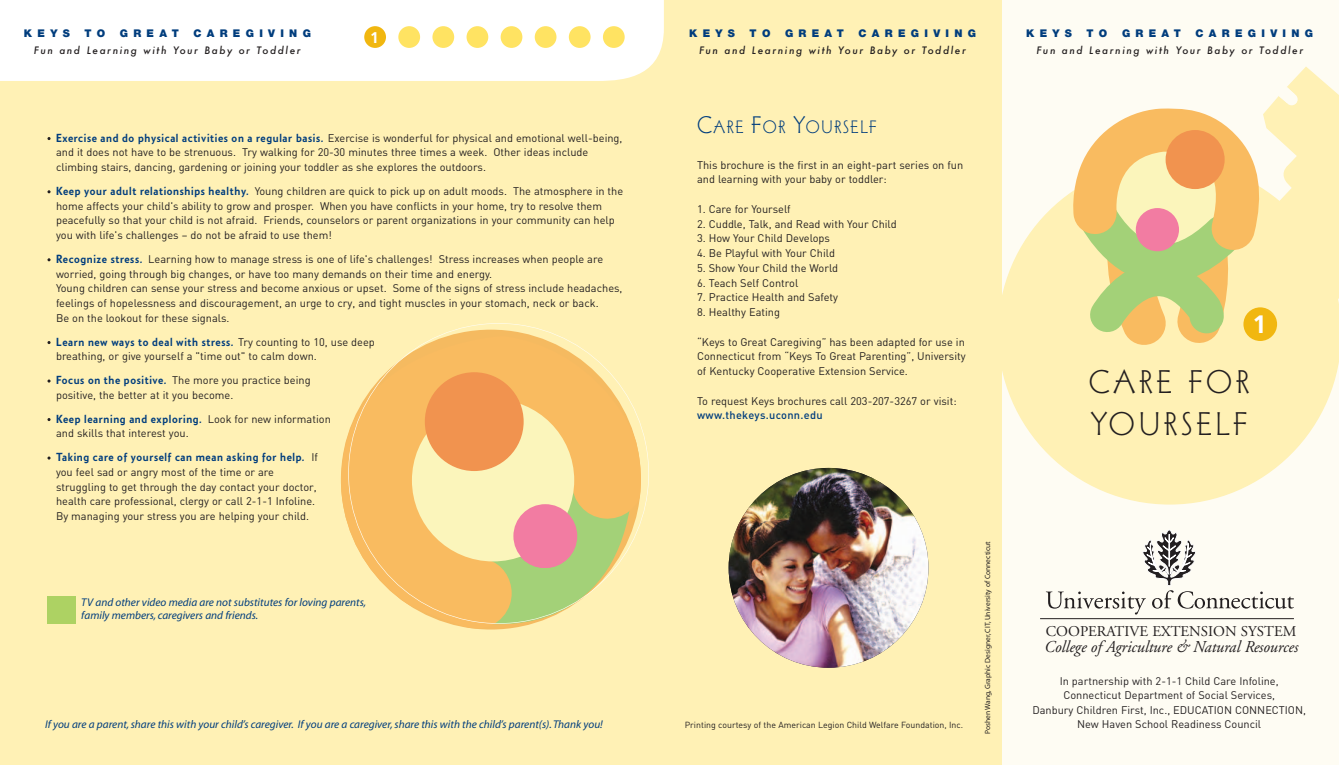
<style>
.page{position:relative;width:1339px;height:765px;background:#fff}
.page>*{position:absolute;margin:0;border:0;box-sizing:border-box;transform-origin:0 0}
.t1{font:34.25px/42.6px "Wade Sans Light Plain";letter-spacing:.125em;color:#231f20}
.t2{font:700 25.25px "Frutiger";color:#fff}
.t3{font:18.75px "Wade Sans Light Plain";letter-spacing:.095em;color:#013d7d}
.t4{font:italic 16.62px "Adobe Garamond";letter-spacing:-.005em;color:#231f20}
.t5{font:700 15.5px "Frutiger";color:#fff}
.t6{font:14.88px "Adobe Garamond";color:#231f20}
.t7{font:italic 11.25px/12.5px "Myriad";color:#013d7d}
.t8{font:500 11.25px "Richmond";letter-spacing:.06em;color:#013d7d}
.t9{font:11px/14.8px "DIN";color:#231f20}
.t10{font:500 11px "DINCE";letter-spacing:.025em;color:#013d7d}
.t11{font:900 10.62px "Helvetica Neue";letter-spacing:.5em;color:#013d7d}
.t12{font:italic 500 10px "Futura";letter-spacing:.155em;color:#231f20}
.t13{font:8.75px "DIN";color:#231f20}
.t14{font:7.5px "Myriad";color:#231f20}
.s1{font-family:"Richmond";font-weight:500;font-size:11.25px;color:#013d7d}
.s2{font-family:"DIN";font-weight:400;font-size:11px;color:#231f20}
.s3{font-size:25px}
</style>
<div class="page">
<div style="left:988px;top:0;width:351px;height:765px;background:#fefcf3"></div>
<svg style="left:1001px;top:161px;width:338px;height:344px;fill:#fff1b5"></svg>
<svg style="left:1071px;top:67px;width:268px;height:279px"></svg>
<div style="left:1165px;top:130px;width:59px;height:59px;background:#f1934f;border-radius:50%"></div>
<div style="left:1243px;top:307px;width:34px;height:34px;background:#f1b710;border-radius:50%"></div>
<svg style="left:1046px;top:530px;width:248px;height:85px"></svg>
<hr style="left:1040px;top:618px;width:254px;height:1px;background:#231f20">
<div style="left:0;top:0;width:1001px;height:765px;background:#fff1b5"></div>
<svg style="left:47px;top:418px;width:4px;height:3px"></svg>
<svg style="left:47px;top:341px;width:4px;height:3px"></svg>
<svg style="left:47px;top:137px;width:4px;height:3px"></svg>
<svg style="left:438px;top:330px;width:121px;height:6px"></svg>
<svg style="left:341px;top:336px;width:300px;height:294px;fill:#f9bb60"></svg>
<div style="left:412px;top:399px;width:162px;height:162px;background:#fbf5bb;border-radius:50%"></div>
<div style="left:425px;top:372px;width:99px;height:99px;background:#f1934f;border-radius:50%"></div>
<div style="left:513px;top:504px;width:64px;height:64px;background:#f27ca2;border-radius:50%"></div>
<div style="left:47px;top:597px;width:28px;height:27px;background:#add263"></div>
<img style="left:729px;top:468px;width:199px;height:200px;border-radius:50%">
<div style="left:0;top:0;width:664px;height:81px;background:#fff"></div>
<div style="left:398px;top:26px;width:22px;height:22px;background:#ffe362;border-radius:50%"></div>
<div style="left:432px;top:26px;width:22px;height:22px;background:#ffe362;border-radius:50%"></div>
<div style="left:466px;top:26px;width:22px;height:22px;background:#ffe362;border-radius:50%"></div>
<div style="left:501px;top:26px;width:21px;height:22px;background:#ffe362;border-radius:50%"></div>
<div style="left:535px;top:26px;width:21px;height:22px;background:#ffe362;border-radius:50%"></div>
<div style="left:569px;top:26px;width:21px;height:22px;background:#ffe362;border-radius:50%"></div>
<div style="left:603px;top:26px;width:22px;height:22px;background:#ffe362;border-radius:50%"></div>
<div style="left:364px;top:26px;width:22px;height:22px;background:#f1b710;border-radius:50%"></div>
<p class="t11" style="left:24px;top:29px;width:47px">KEYS</p>
<p class="t11" style="left:84px;top:29px;width:22px">T O</p>
<p class="t11" style="left:120px;top:29px;width:60px">GREAT</p>
<p class="t11" style="left:193px;top:29px;width:119px">CAREGIVING</p>
<p class="t12" style="left:34px;top:45px;width:268px">Fun and Learning with Your Baby or Toddler</p>
<h3 class="t5" style="left:370px;top:31px;width:10px">1</h3>
<p class="t9" style="left:56px;top:130px;width:568px"><span class="s1">Exercise and do physical activities on a regular basis.</span> Exercise is wonderful for physical and emotional well-being, and it does not have to be strenuous. Try walking for 20-30 minutes three times a week. Other ideas include climbing stairs, dancing, gardening or joining your toddler as she explores the outdoors.</p>
<p class="t9" style="left:56px;top:183px;width:569px"><span class="s1">Keep your adult relationships healthy.</span> Young children are quick to pick up on adult moods. The atmosphere in the home affects your child's ability to grow and prosper. When you have conflicts in your home, try to resolve them peacefully so that your child is not afraid. Friends, counselors or parent organizations in your community can help you with life's challenges – do not be afraid to use them!</p>
<p class="t9" style="left:56px;top:251px;width:568px"><span class="s1">Recognize stress.</span> Learning how to manage stress is one of life's challenges! Stress increases when people are worried, going through big changes, or have too many demands on their time and energy.<br>Young children can sense your stress and become anxious or upset. Some of the signs of stress include headaches, feelings of hopelessness and discouragement, an urge to cry, and tight muscles in your stomach, neck or back.<br>Be on the lookout for these signals.</p>
<p class="t8" style="left:56px;top:337px;width:320px">Learn new ways to deal with stress. <span class="s2">Try counting to 10, use deep</span></p>
<p class="t9" style="left:56px;top:344px;width:262px;line-height:23.8px">breathing, or give yourself a "time out" to calm down.<br><span class="s1">Focus on the positive.</span> The more you practice being</p>
<p class="t9" style="left:56px;top:387px;width:179px">positive, the better at it you become.</p>
<p class="t8" style="left:56px;top:414px;width:276px">Keep learning and exploring. <span class="s2">Look for new information</span></p>
<p class="t9" style="left:56px;top:426px;width:134px">and skills that interest you.</p>
<p class="t8" style="left:56px;top:453px;width:263px">Taking care of yourself can mean asking for help. <span class="s2">If</span></p>
<p class="t9" style="left:56px;top:464px;width:262px">you feel sad or angry most of the time or are struggling to get through the day contact your doctor, health care professional, clergy or call 2-1-1 Infoline.<br>By managing your stress you are helping your child.</p>
<p class="t7" style="left:81px;top:597px;width:286px">TV and other video media are not substitutes for loving parents, family members, caregivers and friends.</p>
<p class="t7" style="left:45px;top:719px;width:559px">If you are a parent, share this with your child’s caregiver. If you are a caregiver, share this with the child’s parent(s).Thank you!</p>
<p class="t11" style="left:689px;top:29px;width:47px">KEYS</p>
<p class="t11" style="left:749px;top:29px;width:22px">T O</p>
<p class="t11" style="left:785px;top:29px;width:60px">GREAT</p>
<p class="t11" style="left:858px;top:29px;width:119px">CAREGIVING</p>
<p class="t12" style="left:699px;top:45px;width:268px">Fun and Learning with Your Baby or Toddler</p>
<h3 class="t3" style="left:697px;top:120px;width:181px"><span class="s3">C</span>ARE <span class="s3">F</span>OR <span class="s3">Y</span>OURSELF</h3>
<p class="t9" style="left:697px;top:157px;width:268px">This brochure is the first in an eight-part series on fun and learning with your baby or toddler:</p>
<p class="t9" style="left:697px;top:201px;width:95px">1. Care for Yourself</p>
<p class="t9" style="left:697px;top:216px;width:201px">2. Cuddle, Talk, and Read with Your Child</p>
<p class="t9" style="left:697px;top:231px;width:134px">3. How Your Child Develops</p>
<p class="t9" style="left:697px;top:245px;width:139px">4. Be Playful with Your Child</p>
<p class="t9" style="left:697px;top:260px;width:143px">5. Show Your Child the World</p>
<p class="t9" style="left:697px;top:275px;width:103px">6. Teach Self Control</p>
<p class="t9" style="left:697px;top:290px;width:143px">7. Practice Health and Safety</p>
<p class="t9" style="left:697px;top:304px;width:84px">8. Healthy Eating</p>
<p class="t9" style="left:697px;top:334px;width:270px;text-align:justify">“Keys to Great Caregiving” has been adapted for use in Connecticut from “Keys To Great Parenting”, University of Kentucky Cooperative Extension Service.</p>
<p class="t9" style="left:697px;top:393px;width:261px">To request Keys brochures call 203-207-3267 or visit:</p>
<p class="t10" style="left:697px;top:412px;width:127px">www.thekeys.uconn.edu</p>
<p class="t11" style="left:1026px;top:29px;width:47px">KEYS</p>
<p class="t11" style="left:1086px;top:29px;width:22px">T O</p>
<p class="t11" style="left:1122px;top:29px;width:60px">GREAT</p>
<p class="t11" style="left:1195px;top:29px;width:119px">CAREGIVING</p>
<p class="t12" style="left:1036px;top:45px;width:268px">Fun and Learning with Your Baby or Toddler</p>
<h2 class="t2" style="left:1252px;top:314px;width:16px">1</h2>
<h1 class="t1" style="left:1089px;top:364px;width:162px">CARE FOR<br>YOURSELF</h1>
<p class="t13" style="left:685px;top:720px;width:280px">Printing courtesy of the American Legion Child Welfare Foundation, Inc.</p>
<p class="t14" style="left:985px;top:734px;width:195px;rotate:-90deg">Poshen Wang, Graphic Designer, CIT, University of Connecticut</p>
<h3 class="t6" style="left:1046px;top:626px;width:252px">COOPERATIVE EXTENSION SYSTEM</h3>
<h3 class="t4" style="left:1044px;top:640px;width:255px">College of Agriculture &amp; Natural Resources</h3>
<p class="t9" style="left:1032px;top:673px;width:275px;line-height:14.4px;text-align:center">In partnership with 2-1-1 Child Care Infoline, Connecticut Department of Social Services,<br>Danbury Children First, Inc., EDUCATION CONNECTION, New Haven School Readiness Council</p>
</div>
